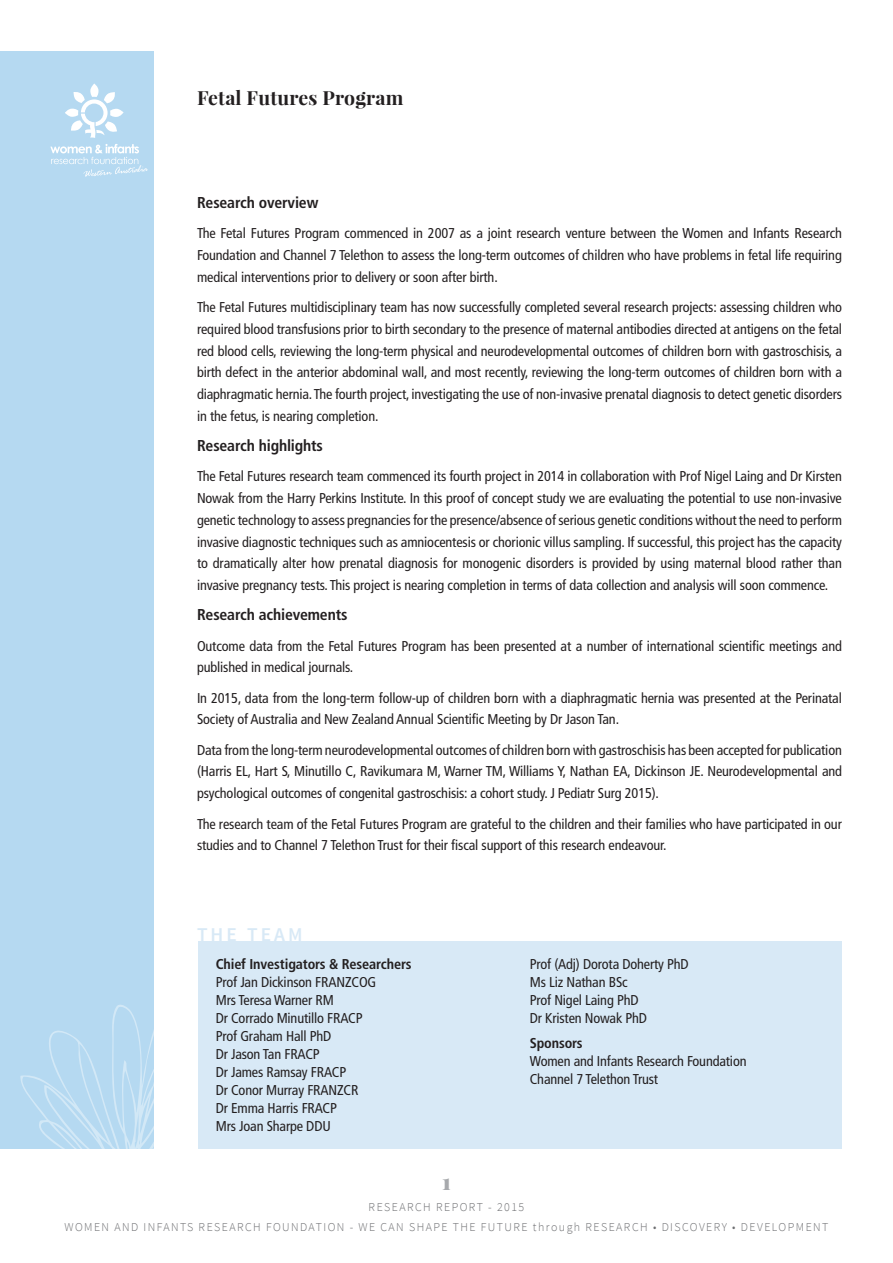
<style>
.page{position:relative;width:893px;height:1263px;background:#fff}
.page>*{position:absolute;margin:0;border:0;box-sizing:border-box;transform-origin:0 0}
.t1{font:900 22.5px "Playfair Display";color:#a7a9ac}
.t2{font:700 19.5px "Playfair Display";letter-spacing:.01em;color:#231f20}
.t3{font:600 19.5px "Source Sans Pro";letter-spacing:.155em;color:#d8e9f6}
.t4{font:700 condensed 15.75px "Frutiger";letter-spacing:-.01em;color:#231f20}
.t5{font:condensed 14.25px/21.8px "Frutiger";letter-spacing:-.01em;color:#231f20}
.t6{font:300 12px/20.4px "Source Sans Pro";letter-spacing:.12em;color:#6d6e71;text-align:center}
.s1{font-weight:700}
</style>
<div class="page">
<div style="left:0;top:51px;width:153px;height:1098px;background:#b5d9f1"></div>
<svg style="left:20px;top:1005px;width:133px;height:144px"></svg>
<svg style="left:50px;top:144px;width:98px;height:33px"></svg>
<svg style="left:65px;top:84px;width:59px;height:54px"></svg>
<div style="left:199px;top:941px;width:643px;height:208px;background:#d8e9f6"></div>
<p class="t2" style="left:197px;top:85px;width:208px">Fetal Futures Program</p>
<p class="t4" style="left:197px;top:193px;width:123px">Research overview</p>
<p class="t5" style="left:197px;top:223px;width:646px;text-align:justify">The Fetal Futures Program commenced in 2007 as a joint research venture between the Women and Infants Research Foundation and Channel 7 Telethon to assess the long-term outcomes of children who have problems in fetal life requiring medical interventions prior to delivery or soon after birth.</p>
<p class="t5" style="left:197px;top:296px;width:646px;text-align:justify">The Fetal Futures multidisciplinary team has now successfully completed several research projects: assessing children who required blood transfusions prior to birth secondary to the presence of maternal antibodies directed at antigens on the fetal red blood cells, reviewing the long-term physical and neurodevelopmental outcomes of children born with gastroschisis, a birth defect in the anterior abdominal wall, and most recently, reviewing the long-term outcomes of children born with a diaphragmatic hernia. The fourth project, investigating the use of non-invasive prenatal diagnosis to detect genetic disorders in the fetus, is nearing completion.</p>
<p class="t4" style="left:197px;top:436px;width:128px">Research highlights</p>
<p class="t5" style="left:197px;top:466px;width:646px;text-align:justify">The Fetal Futures research team commenced its fourth project in 2014 in collaboration with Prof Nigel Laing and Dr Kirsten Nowak from the Harry Perkins Institute. In this proof of concept study we are evaluating the potential to use non-invasive genetic technology to assess pregnancies for the presence/absence of serious genetic conditions without the need to perform invasive diagnostic techniques such as amniocentesis or chorionic villus sampling. If successful, this project has the capacity to dramatically alter how prenatal diagnosis for monogenic disorders is provided by using maternal blood rather than invasive pregnancy tests. This project is nearing completion in terms of data collection and analysis will soon commence.</p>
<p class="t4" style="left:197px;top:606px;width:152px">Research achievements</p>
<p class="t5" style="left:197px;top:635px;width:646px">Outcome data from the Fetal Futures Program has been presented at a number of international scientific meetings and published in medical journals.</p>
<p class="t5" style="left:197px;top:687px;width:646px">In 2015, data from the long-term follow-up of children born with a diaphragmatic hernia was presented at the Perinatal<br>Society of Australia and New Zealand Annual Scientific Meeting by Dr Jason Tan.</p>
<p class="t5" style="left:197px;top:739px;width:646px;text-align:justify">Data from the long-term neurodevelopmental outcomes of children born with gastroschisis has been accepted for publication (Harris EL, Hart S, Minutillo C, Ravikumara M, Warner TM, Williams Y, Nathan EA, Dickinson JE. Neurodevelopmental and psychological outcomes of congenital gastroschisis: a cohort study. J Pediatr Surg 2015).</p>
<p class="t5" style="left:197px;top:813px;width:646px">The research team of the Fetal Futures Program are grateful to the children and their families who have participated in our studies and to Channel 7 Telethon Trust for their fiscal support of this research endeavour.</p>
<p class="t3" style="left:197px;top:922px;width:107px">THE TEAM</p>
<p class="t5" style="left:216px;top:955px;width:197px;line-height:18px"><span class="s1">Chief Investigators &amp; Researchers<br></span>Prof Jan Dickinson FRANZCOG<br>Mrs Teresa Warner RM<br>Dr Corrado Minutillo FRACP<br>Prof Graham Hall PhD<br>Dr Jason Tan FRACP<br>Dr James Ramsay FRACP<br>Dr Conor Murray FRANZCR<br>Dr Emma Harris FRACP<br>Mrs Joan Sharpe DDU</p>
<p class="t5" style="left:530px;top:955px;width:161px;line-height:18px">Prof (Adj) Dorota Doherty PhD<br>Ms Liz Nathan BSc<br>Prof Nigel Laing PhD<br>Dr Kristen Nowak PhD</p>
<p class="t5" style="left:530px;top:1034px;width:218px;line-height:18px"><span class="s1">Sponsors<br></span>Women and Infants Research Foundation<br>Channel 7 Telethon Trust</p>
<p class="t1" style="left:442px;top:1166px;width:10px">1</p>
<p class="t6" style="left:65px;top:1197px;width:765px">RESEARCH REPORT - 2015<br>WOMEN AND INFANTS RESEARCH FOUNDATION - WE CAN SHAPE THE FUTURE through RESEARCH • DISCOVERY • DEVELOPMENT</p>
</div>
